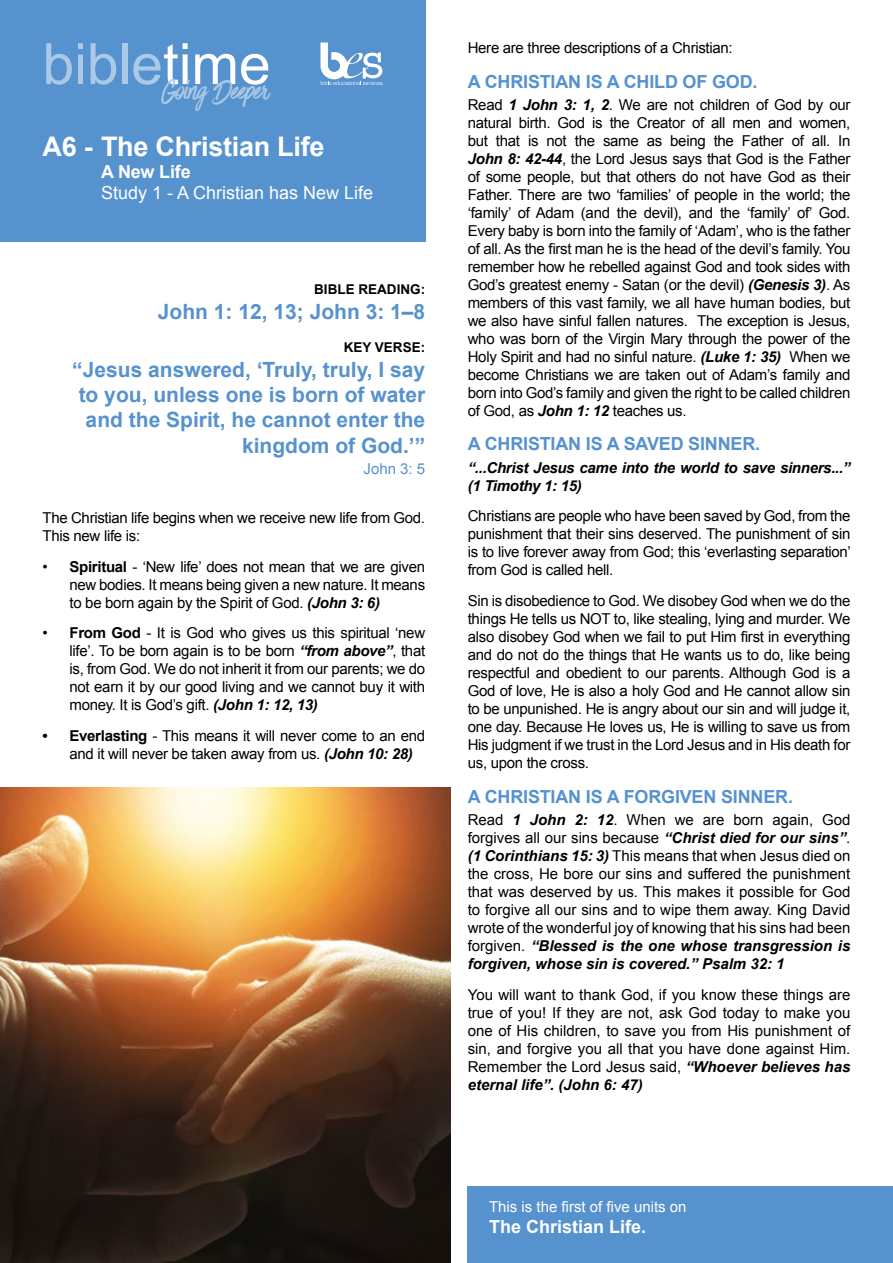
<style>
.page{position:relative;width:893px;height:1263px;background:#fff}
.page>*{position:absolute;margin:0;border:0;box-sizing:border-box;transform-origin:0 0}
.t1{font:57px "Arial";color:#abc9e6}
.t2{font:31.5px "Have Heart One";letter-spacing:-.01em;color:#abc9e6}
.t3{font:700 27px "Arial";letter-spacing:-.01em;color:#fff}
.t4{font:700 21px/25.2px "Arial";color:#5692ce;text-align:right}
.t5{font:700 18px "Arial";letter-spacing:-.01em;color:#5692ce}
.t6{font:18px "Arial";color:#fff}
.t7{font:700 18px "Arial";color:#fff}
.t8{font:15px/18px "Arial";letter-spacing:-.02em;color:#000;text-align:justify}
.t9{font:italic 700 15px/18px "Arial";letter-spacing:-.02em;color:#000}
.t10{font:15px "Arial";color:#fff}
.t11{font:15px "Arial";color:#5692ce}
.t12{font:700 13.5px "Arial";color:#000}
.s1{color:#fff}
.s2{font-weight:700}
.s3{font-weight:700;font-style:italic}
</style>
<div class="page">
<div style="left:468px;top:1186px;width:425px;height:77px;background:#5692ce"></div>
<img style="left:0;top:787px;width:451px;height:476px">
<div style="left:0;top:0;width:425px;height:242px;background:#5692ce"></div>
<svg style="left:320px;top:43px;width:63px;height:42px"></svg>
<h1 class="t1" style="left:43px;top:27px;width:230px">bible<span class="s1">time</span></h1>
<h2 class="t2" style="left:162px;top:74px;width:108px">Going Deeper</h2>
<h3 class="t3" style="left:43px;top:129px;width:283px">A6 - The Christian Life</h3>
<p class="t7" style="left:101px;top:159px;width:91px">A New Life</p>
<p class="t6" style="left:101px;top:181px;width:274px">Study 1 - A Christian has New Life</p>
<p class="t12" style="left:314px;top:280px;width:112px">BIBLE READING:</p>
<h3 class="t4" style="left:158px;top:300px;width:269px">John 1: 12, 13; John 3: 1–8</h3>
<p class="t12" style="left:344px;top:338px;width:83px">KEY VERSE:</p>
<h3 class="t4" style="left:72px;top:358px;width:354px">“Jesus answered, ‘Truly, truly, I say to you, unless one is born of water and the Spirit, he cannot enter the kingdom of God.’”</h3>
<p class="t11" style="left:363px;top:459px;width:63px">John 3: 5</p>
<p class="t8" style="left:43px;top:509px;width:384px">The Christian life begins when we receive new life from God.<br>This new life is:</p>
<p class="t8" style="left:70px;top:557px;width:357px;text-indent:-27px">• <span class="s2">Spiritual</span> - ‘New life’ does not mean that we are given new bodies. It means being given a new nature. It means to be born again by the Spirit of God. <span class="s3">(John 3: 6)</span></p>
<p class="t8" style="left:70px;top:624px;width:357px;text-indent:-27px">• <span class="s2">From God</span> - It is God who gives us this spiritual ‘new life’. To be born again is to be born <span class="s3">“from above”</span>, that is, from God. We do not inherit it from our parents; we do not earn it by our good living and we cannot buy it with money. It is God’s gift. <span class="s3">(John 1: 12, 13)</span></p>
<p class="t8" style="left:70px;top:727px;width:357px;text-indent:-27px"><span class="s2">• Everlasting</span> - This means it will never come to an end and it will never be taken away from us. <span class="s3">(John 10: 28)</span></p>
<p class="t8" style="left:468px;top:39px;width:267px">Here are three descriptions of a Christian:</p>
<p class="t5" style="left:468px;top:70px;width:291px">A CHRISTIAN IS A CHILD OF GOD.</p>
<p class="t8" style="left:468px;top:96px;width:384px">Read <span class="s3">1 John 3: 1, 2</span>. We are not children of God by our natural birth. God is the Creator of all men and women, but that is not the same as being the Father of all. In <span class="s3">John 8: 42-44</span>, the Lord Jesus says that God is the Father of some people, but that others do not have God as their Father. There are two ‘families’ of people in the world; the ‘family’ of Adam (and the devil), and the ‘family’ of’ God.<br>Every baby is born into the family of ‘Adam’, who is the father of all. As the first man he is the head of the devil’s family. You remember how he rebelled against God and took sides with God’s greatest enemy - Satan (or the devil) <span class="s3">(Genesis 3)</span>. As members of this vast family, we all have human bodies, but we also have sinful fallen natures. The exception is Jesus, who was born of the Virgin Mary through the power of the Holy Spirit and had no sinful nature. <span class="s3">(Luke 1: 35)</span> When we become Christians we are taken out of Adam’s family and born into God’s family and given the right to be called children of God, as <span class="s3">John 1: 12</span> teaches us.</p>
<p class="t5" style="left:468px;top:432px;width:294px">A CHRISTIAN IS A SAVED SINNER.</p>
<p class="t9" style="left:468px;top:459px;width:384px">“...Christ Jesus came into the world to save sinners...” (1 Timothy 1: 15)</p>
<p class="t8" style="left:468px;top:507px;width:385px">Christians are people who have been saved by God, from the punishment that their sins deserved. The punishment of sin is to live forever away from God; this ‘everlasting separation’ from God is called hell.</p>
<p class="t8" style="left:468px;top:592px;width:384px">Sin is disobedience to God. We disobey God when we do the things He tells us NOT to, like stealing, lying and murder. We also disobey God when we fail to put Him first in everything and do not do the things that He wants us to do, like being respectful and obedient to our parents. Although God is a God of love, He is also a holy God and He cannot allow sin to be unpunished. He is angry about our sin and will judge it, one day. Because He loves us, He is willing to save us from His judgment if we trust in the Lord Jesus and in His death for us, upon the cross.</p>
<p class="t5" style="left:468px;top:784px;width:327px">A CHRISTIAN IS A FORGIVEN SINNER.</p>
<p class="t8" style="left:468px;top:811px;width:384px">Read <span class="s3">1 John 2: 12</span>. When we are born again, God forgives all our sins because <span class="s3">“Christ died for our sins”</span>. <span class="s3">(1 Corinthians 15: 3)</span> This means that when Jesus died on the cross, He bore our sins and suffered the punishment that was deserved by us. This makes it possible for God to forgive all our sins and to wipe them away. King David wrote of the wonderful joy of knowing that his sins had been forgiven. <span class="s3">“Blessed is the one whose transgression is forgiven, whose sin is covered.” Psalm 32: 1</span></p>
<p class="t8" style="left:468px;top:985px;width:384px">You will want to thank God, if you know these things are true of you! If they are not, ask God today to make you one of His children, to save you from His punishment of sin, and forgive you all that you have done against Him.<br>Remember the Lord Jesus said, <span class="s3">“Whoever believes has eternal life”. (John 6: 47)</span></p>
<p class="t10" style="left:489px;top:1197px;width:199px">This is the first of five units on</p>
<p class="t7" style="left:489px;top:1215px;width:159px">The Christian Life.</p>
</div>
